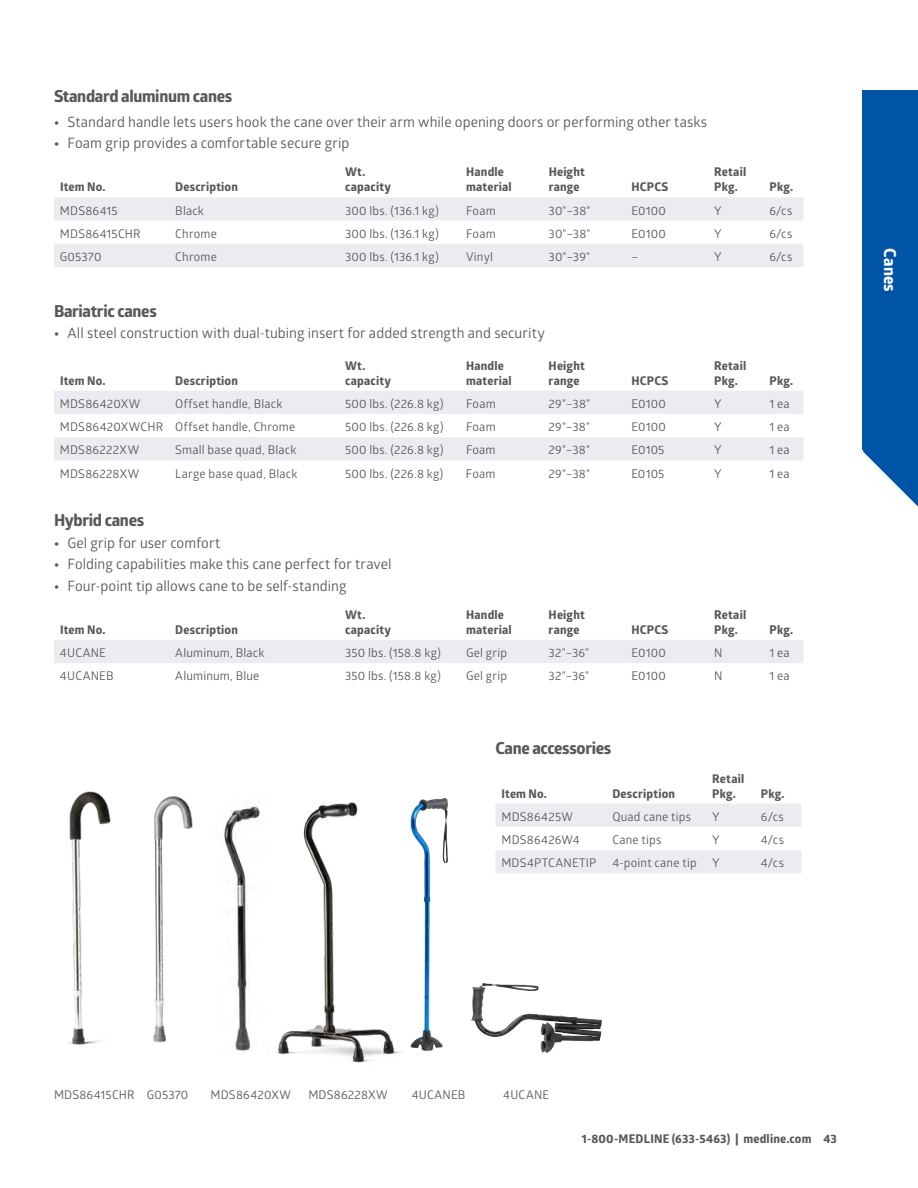
<style>
.page{position:relative;width:918px;height:1188px;background:#fff}
.page>*{position:absolute;margin:0;border:0;box-sizing:border-box;transform-origin:0 0}
.t1{font:800 16.5px "Glober";letter-spacing:-.02em;color:#58595b}
.t2{font:800 16.5px "Glober";letter-spacing:.005em;color:#fff}
.t3{font:14.25px "Glober";letter-spacing:.005em;color:#58595b}
.t4{font:12px "Glober";letter-spacing:.015em;color:#58595b}
.t5{font:800 12px/15px "Glober";letter-spacing:.015em;color:#58595b}
.s1{font-weight:800}
</style>
<div class="page">
<div style="left:54px;top:640px;width:749px;height:23px;background:#ebecef"></div>
<svg style="left:54px;top:197px;width:749px;height:70px;fill:#ebecef"></svg>
<svg style="left:54px;top:391px;width:749px;height:69px;fill:#ebecef"></svg>
<svg style="left:495px;top:804px;width:306px;height:69px"></svg>
<svg style="left:862px;top:450px;width:56px;height:57px"></svg>
<div style="left:862px;top:90px;width:56px;height:360px;background:#0054a6"></div>
<img style="left:416px;top:798px;width:29px;height:253px">
<img style="left:471px;top:983px;width:128px;height:70px">
<img style="left:68px;top:791px;width:43px;height:254px">
<img style="left:277px;top:802px;width:139px;height:261px">
<img style="left:224px;top:806px;width:36px;height:245px">
<img style="left:153px;top:796px;width:40px;height:247px">
<h1 class="t1" style="left:54px;top:84px;width:180px">Standard aluminum canes</h1>
<p class="t3" style="left:54px;top:112px;width:655px"><span class="s1">•</span> Standard handle lets users hook the cane over their arm while opening doors or performing other tasks</p>
<p class="t3" style="left:54px;top:133px;width:297px"><span class="s1">•</span> Foam grip provides a comfortable secure grip</p>
<p class="t5" style="left:60px;top:179px;width:47px">Item No.</p>
<p class="t5" style="left:175px;top:179px;width:64px">Description</p>
<p class="t5" style="left:345px;top:164px;width:47px">Wt. capacity</p>
<p class="t5" style="left:466px;top:164px;width:47px">Handle material</p>
<p class="t5" style="left:549px;top:164px;width:38px">Height range</p>
<p class="t5" style="left:631px;top:179px;width:39px">HCPCS</p>
<p class="t5" style="left:714px;top:164px;width:33px">Retail<br>Pkg.</p>
<p class="t5" style="left:770px;top:179px;width:25px">Pkg.</p>
<p class="t4" style="left:60px;top:202px;width:59px">MDS86415</p>
<p class="t4" style="left:175px;top:202px;width:30px">Black</p>
<p class="t4" style="left:345px;top:202px;width:95px">300 lbs. (136.1 kg)</p>
<p class="t4" style="left:466px;top:202px;width:31px">Foam</p>
<p class="t4" style="left:549px;top:202px;width:43px">30"–38"</p>
<p class="t4" style="left:631px;top:202px;width:36px">E0100</p>
<p class="t4" style="left:714px;top:202px;width:9px">Y</p>
<p class="t4" style="left:770px;top:202px;width:24px">6/cs</p>
<p class="t4" style="left:60px;top:225px;width:82px">MDS86415CHR</p>
<p class="t4" style="left:175px;top:225px;width:43px">Chrome</p>
<p class="t4" style="left:345px;top:225px;width:95px">300 lbs. (136.1 kg)</p>
<p class="t4" style="left:466px;top:225px;width:31px">Foam</p>
<p class="t4" style="left:549px;top:225px;width:43px">30"–38"</p>
<p class="t4" style="left:631px;top:225px;width:36px">E0100</p>
<p class="t4" style="left:714px;top:225px;width:9px">Y</p>
<p class="t4" style="left:770px;top:225px;width:24px">6/cs</p>
<p class="t4" style="left:60px;top:248px;width:43px">G05370</p>
<p class="t4" style="left:175px;top:248px;width:43px">Chrome</p>
<p class="t4" style="left:345px;top:248px;width:95px">300 lbs. (136.1 kg)</p>
<p class="t4" style="left:466px;top:248px;width:29px">Vinyl</p>
<p class="t4" style="left:549px;top:248px;width:43px">30"–39"</p>
<p class="t4" style="left:631px;top:248px;width:9px">–</p>
<p class="t4" style="left:714px;top:248px;width:9px">Y</p>
<p class="t4" style="left:770px;top:248px;width:24px">6/cs</p>
<h1 class="t1" style="left:54px;top:299px;width:104px">Bariatric canes</h1>
<p class="t3" style="left:54px;top:323px;width:492px"><span class="s1">•</span> All steel construction with dual-tubing insert for added strength and security</p>
<p class="t5" style="left:60px;top:373px;width:47px">Item No.</p>
<p class="t5" style="left:175px;top:373px;width:64px">Description</p>
<p class="t5" style="left:345px;top:358px;width:47px">Wt. capacity</p>
<p class="t5" style="left:466px;top:358px;width:47px">Handle material</p>
<p class="t5" style="left:549px;top:358px;width:38px">Height range</p>
<p class="t5" style="left:714px;top:358px;width:33px">Retail<br>Pkg.</p>
<p class="t5" style="left:770px;top:373px;width:25px">Pkg.</p>
<p class="t5" style="left:631px;top:373px;width:39px">HCPCS</p>
<p class="t4" style="left:60px;top:395px;width:82px">MDS86420XW</p>
<p class="t4" style="left:175px;top:395px;width:109px">Offset handle, Black</p>
<p class="t4" style="left:345px;top:395px;width:100px">500 lbs. (226.8 kg)</p>
<p class="t4" style="left:466px;top:395px;width:31px">Foam</p>
<p class="t4" style="left:549px;top:395px;width:43px">29"–38"</p>
<p class="t4" style="left:631px;top:395px;width:36px">E0100</p>
<p class="t4" style="left:714px;top:395px;width:9px">Y</p>
<p class="t4" style="left:770px;top:395px;width:22px">1 ea</p>
<p class="t4" style="left:60px;top:419px;width:237px">MDS86420XWCHR Offset handle, Chrome</p>
<p class="t4" style="left:345px;top:419px;width:100px">500 lbs. (226.8 kg)</p>
<p class="t4" style="left:466px;top:419px;width:31px">Foam</p>
<p class="t4" style="left:549px;top:419px;width:43px">29"–38"</p>
<p class="t4" style="left:631px;top:419px;width:36px">E0100</p>
<p class="t4" style="left:714px;top:419px;width:9px">Y</p>
<p class="t4" style="left:769px;top:419px;width:22px">1 ea</p>
<p class="t4" style="left:60px;top:442px;width:81px">MDS86222XW</p>
<p class="t4" style="left:175px;top:442px;width:123px">Small base quad, Black</p>
<p class="t4" style="left:345px;top:442px;width:100px">500 lbs. (226.8 kg)</p>
<p class="t4" style="left:466px;top:442px;width:31px">Foam</p>
<p class="t4" style="left:549px;top:442px;width:43px">29"–38"</p>
<p class="t4" style="left:631px;top:442px;width:35px">E0105</p>
<p class="t4" style="left:714px;top:442px;width:9px">Y</p>
<p class="t4" style="left:769px;top:442px;width:22px">1 ea</p>
<p class="t4" style="left:60px;top:465px;width:81px">MDS86228XW</p>
<p class="t4" style="left:175px;top:465px;width:124px">Large base quad, Black</p>
<p class="t4" style="left:345px;top:465px;width:100px">500 lbs. (226.8 kg)</p>
<p class="t4" style="left:466px;top:465px;width:31px">Foam</p>
<p class="t4" style="left:549px;top:465px;width:43px">29"–38"</p>
<p class="t4" style="left:631px;top:465px;width:35px">E0105</p>
<p class="t4" style="left:714px;top:465px;width:9px">Y</p>
<p class="t4" style="left:769px;top:465px;width:22px">1 ea</p>
<h1 class="t1" style="left:54px;top:508px;width:92px">Hybrid canes</h1>
<p class="t3" style="left:54px;top:533px;width:168px"><span class="s1">•</span> Gel grip for user comfort</p>
<p class="t3" style="left:54px;top:554px;width:339px"><span class="s1">•</span> Folding capabilities make this cane perfect for travel</p>
<p class="t3" style="left:54px;top:576px;width:294px"><span class="s1">•</span> Four-point tip allows cane to be self-standing</p>
<p class="t5" style="left:60px;top:622px;width:47px">Item No.</p>
<p class="t5" style="left:175px;top:622px;width:64px">Description</p>
<p class="t5" style="left:345px;top:607px;width:47px">Wt. capacity</p>
<p class="t5" style="left:466px;top:607px;width:47px">Handle material</p>
<p class="t5" style="left:549px;top:607px;width:38px">Height range</p>
<p class="t5" style="left:631px;top:622px;width:39px">HCPCS</p>
<p class="t5" style="left:714px;top:607px;width:33px">Retail<br>Pkg.</p>
<p class="t5" style="left:770px;top:622px;width:25px">Pkg.</p>
<p class="t4" style="left:60px;top:644px;width:47px">4UCANE</p>
<p class="t4" style="left:175px;top:644px;width:91px">Aluminum, Black</p>
<p class="t4" style="left:345px;top:644px;width:97px">350 lbs. (158.8 kg)</p>
<p class="t4" style="left:466px;top:644px;width:43px">Gel grip</p>
<p class="t4" style="left:549px;top:644px;width:42px">32"–36"</p>
<p class="t4" style="left:631px;top:644px;width:36px">E0100</p>
<p class="t4" style="left:714px;top:644px;width:10px">N</p>
<p class="t4" style="left:770px;top:644px;width:22px">1 ea</p>
<p class="t4" style="left:60px;top:668px;width:55px">4UCANEB</p>
<p class="t4" style="left:175px;top:668px;width:86px">Aluminum, Blue</p>
<p class="t4" style="left:345px;top:668px;width:97px">350 lbs. (158.8 kg)</p>
<p class="t4" style="left:466px;top:668px;width:43px">Gel grip</p>
<p class="t4" style="left:549px;top:668px;width:42px">32"–36"</p>
<p class="t4" style="left:631px;top:668px;width:36px">E0100</p>
<p class="t4" style="left:714px;top:668px;width:10px">N</p>
<p class="t4" style="left:770px;top:668px;width:22px">1 ea</p>
<h1 class="t1" style="left:495px;top:737px;width:117px">Cane accessories</h1>
<p class="t5" style="left:501px;top:786px;width:47px">Item No.</p>
<p class="t5" style="left:612px;top:786px;width:64px">Description</p>
<p class="t5" style="left:712px;top:771px;width:33px">Retail<br>Pkg.</p>
<p class="t5" style="left:761px;top:786px;width:25px">Pkg.</p>
<p class="t4" style="left:501px;top:808px;width:73px">MDS86425W</p>
<p class="t4" style="left:612px;top:808px;width:80px">Quad cane tips</p>
<p class="t4" style="left:712px;top:808px;width:9px">Y</p>
<p class="t4" style="left:761px;top:808px;width:24px">6/cs</p>
<p class="t4" style="left:501px;top:832px;width:80px">MDS86426W4</p>
<p class="t4" style="left:612px;top:832px;width:51px">Cane tips</p>
<p class="t4" style="left:712px;top:832px;width:9px">Y</p>
<p class="t4" style="left:761px;top:832px;width:25px">4/cs</p>
<p class="t4" style="left:501px;top:855px;width:97px">MDS4PTCANETIP</p>
<p class="t4" style="left:612px;top:855px;width:86px">4-point cane tip</p>
<p class="t4" style="left:712px;top:855px;width:9px">Y</p>
<p class="t4" style="left:761px;top:855px;width:25px">4/cs</p>
<h1 class="t2" style="left:902px;top:248px;width:45px;rotate:90deg">Canes</h1>
<p class="t4" style="left:54px;top:1086px;width:136px">MDS86415CHR G05370</p>
<p class="t4" style="left:211px;top:1086px;width:82px">MDS86420XW</p>
<p class="t4" style="left:308px;top:1086px;width:81px">MDS86228XW</p>
<p class="t4" style="left:412px;top:1086px;width:55px">4UCANEB</p>
<p class="t4" style="left:503px;top:1086px;width:47px">4UCANE</p>
<p class="t5" style="left:582px;top:1132px;width:257px">1-800-MEDLINE (633-5463) | medline.com 43</p>
</div>
